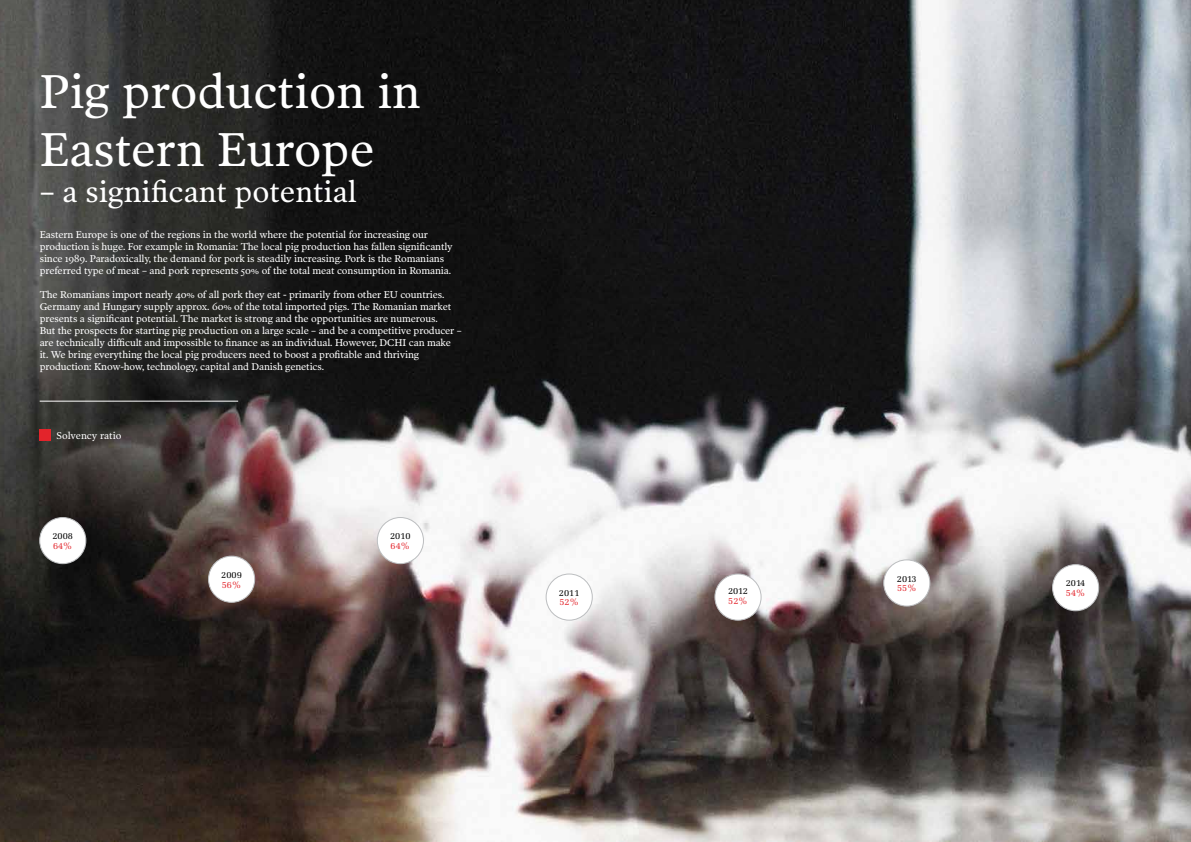
<style>
.page{position:relative;width:1191px;height:842px;background:#fff}
.page>*{position:absolute;margin:0;border:0;box-sizing:border-box;transform-origin:0 0}
.t1{font:48px/57.6px "Poynter OS Text Two";color:#fff}
.t2{font:30px "Poynter OS Text Two";color:#fff}
.t3{font:10px/12px "Poynter OS Text Two";letter-spacing:-.01em;color:#fff}
.t4{font:9.3px "Melior LT Std";color:#000}
.t5{font:9.3px "Melior LT Std";color:#e3242b}
</style>
<div class="page">
<img style="left:0;top:0;width:1191px;height:842px">
<div style="left:40px;top:430px;width:11px;height:11px;background:#e3242b"></div>
<hr style="left:40px;top:401px;width:198px;height:1px;background:#fff">
<div style="left:546px;top:574px;width:46px;height:46px;background:#fff;border-radius:50%"></div>
<div style="left:545px;top:573px;width:48px;height:48px;border:1px solid #bcbec0;border-radius:50%"></div>
<div style="left:715px;top:574px;width:46px;height:46px;background:#fff;border-radius:50%"></div>
<div style="left:714px;top:573px;width:47px;height:48px;border:1px solid #bcbec0;border-radius:50%"></div>
<div style="left:1052px;top:565px;width:46px;height:46px;background:#fff;border-radius:50%"></div>
<div style="left:1052px;top:564px;width:47px;height:47px;border:1px solid #bcbec0;border-radius:50%"></div>
<div style="left:883px;top:560px;width:47px;height:46px;background:#fff;border-radius:50%"></div>
<div style="left:883px;top:559px;width:47px;height:47px;border:1px solid #bcbec0;border-radius:50%"></div>
<div style="left:40px;top:517px;width:46px;height:47px;background:#fff;border-radius:50%"></div>
<div style="left:39px;top:517px;width:47px;height:47px;border:1px solid #bcbec0;border-radius:50%"></div>
<div style="left:377px;top:517px;width:46px;height:47px;background:#fff;border-radius:50%"></div>
<div style="left:377px;top:517px;width:47px;height:47px;border:1px solid #bcbec0;border-radius:50%"></div>
<div style="left:208px;top:556px;width:47px;height:46px;background:#fff;border-radius:50%"></div>
<div style="left:208px;top:556px;width:47px;height:47px;border:1px solid #bcbec0;border-radius:50%"></div>
<h1 class="t1" style="left:40px;top:62px;width:382px">Pig production in<br>Eastern Europe</h1>
<h2 class="t2" style="left:40px;top:173px;width:318px">– a significant potential</h2>
<p class="t3" style="left:40px;top:228px;width:414px">Eastern Europe is one of the regions in the world where the potential for increasing our production is huge. For example in Romania: The local pig production has fallen significantly since 1989. Paradoxically, the demand for pork is steadily increasing. Pork is the Romanians preferred type of meat – and pork represents 50% of the total meat consumption in Romania.</p>
<p class="t3" style="left:40px;top:288px;width:424px">The Romanians import nearly 40% of all pork they eat - primarily from other EU countries.<br>Germany and Hungary supply approx. 60% of the total imported pigs. The Romanian market presents a significant potential. The market is strong and the opportunities are numerous.<br>But the prospects for starting pig production on a large scale – and be a competitive producer – are technically difficult and impossible to finance as an individual. However, DCHI can make it. We bring everything the local pig producers need to boost a profitable and thriving production: Know-how, technology, capital and Danish genetics.</p>
<p class="t3" style="left:56px;top:430px;width:66px">Solvency ratio</p>
<p class="t4" style="left:52px;top:531px;width:22px">2008</p>
<p class="t5" style="left:53px;top:540px;width:21px">64%</p>
<p class="t5" style="left:390px;top:540px;width:21px">64%</p>
<p class="t4" style="left:390px;top:531px;width:22px">2010</p>
<p class="t4" style="left:221px;top:569px;width:22px">2009</p>
<p class="t5" style="left:222px;top:579px;width:21px">56%</p>
<p class="t4" style="left:559px;top:587px;width:22px">2011</p>
<p class="t5" style="left:559px;top:597px;width:21px">52%</p>
<p class="t4" style="left:897px;top:573px;width:21px">2013</p>
<p class="t4" style="left:1065px;top:578px;width:21px">2014</p>
<p class="t5" style="left:897px;top:582px;width:21px">55%</p>
<p class="t4" style="left:728px;top:585px;width:22px">2012</p>
<p class="t5" style="left:1065px;top:587px;width:21px">54%</p>
<p class="t5" style="left:728px;top:595px;width:21px">52%</p>
</div>
